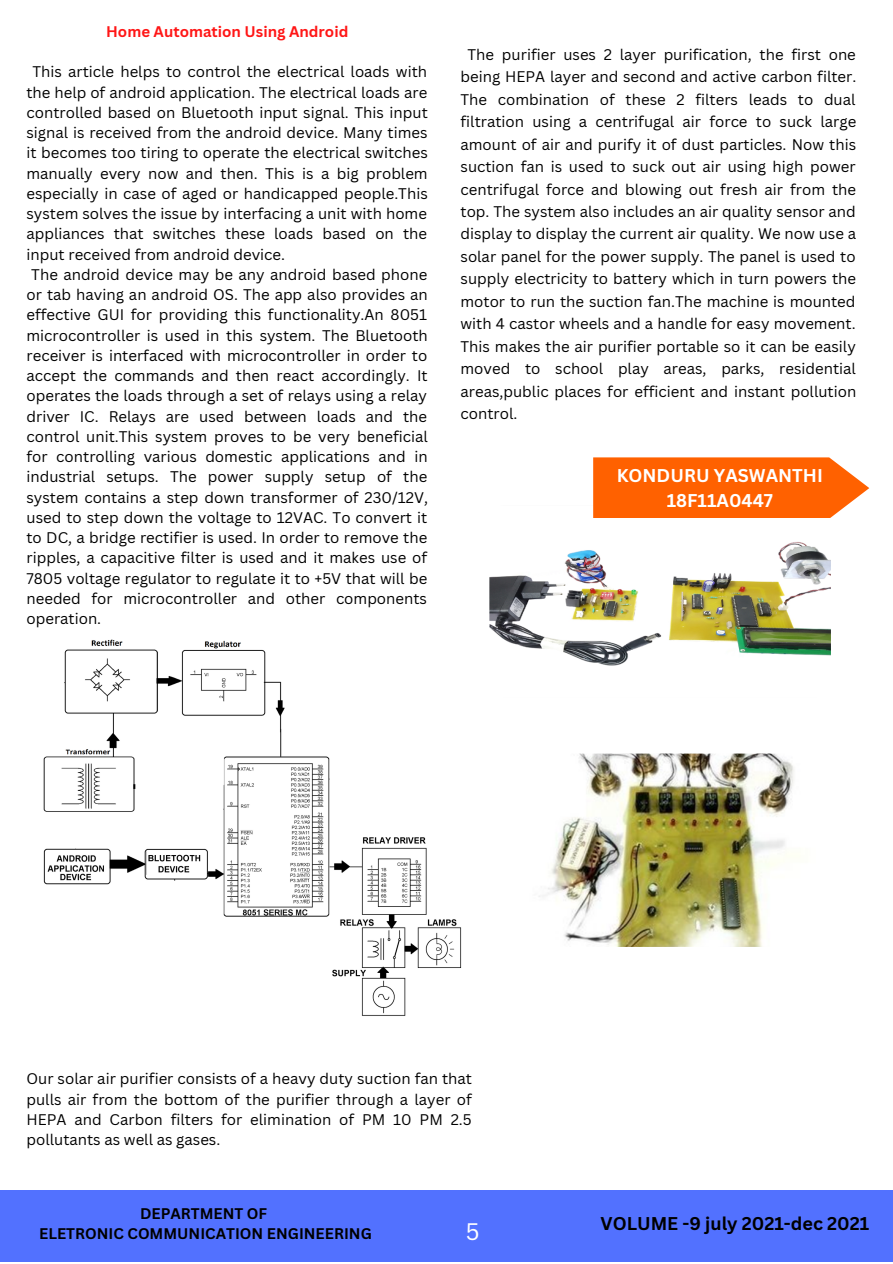
<style>
.page{position:relative;width:893px;height:1264px;background:#fff}
.page>*{position:absolute;margin:0;border:0;box-sizing:border-box;transform-origin:0 0}
.t1{font:23.25px "Canva Sans";color:#fff}
.t2{font:700 18px/24.8px "Canva Sans";color:#fff;text-align:center}
.t3{font:700 18px "Canva Sans";color:#000}
.t4{font:15px/22.5px "Canva Sans";color:#000;text-align:justify}
.t5{font:700 15px/20.2px "Canva Sans";color:#000;text-align:center}
.t6{font:700 15px "Canva Sans";color:#ff1616}
</style>
<div class="page">
<img style="left:525px;top:753px;width:344px;height:194px;border-radius:16px">
<img style="left:489px;top:505px;width:341px;height:192px;border-radius:16px">
<div style="left:0;top:1190px;width:892px;height:71px;background:#5271ff"></div>
<svg style="left:593px;top:457px;width:276px;height:60px;background:#fe6c12"></svg>
<img style="left:43px;top:639px;width:419px;height:377px">
<p class="t6" style="left:106px;top:21px;width:244px">Home Automation Using Android</p>
<p class="t4" style="left:32px;top:60px;width:396px">This article helps to control the electrical loads with</p>
<p class="t4" style="left:26px;top:81px;width:402px">the help of android application. The electrical loads are</p>
<p class="t4" style="left:26px;top:101px;width:403px">controlled based on Bluetooth input signal. This input</p>
<p class="t4" style="left:26px;top:121px;width:402px">signal is received from the android device. Many times</p>
<p class="t4" style="left:26px;top:141px;width:403px">it becomes too tiring to operate the electrical switches</p>
<p class="t4" style="left:26px;top:162px;width:402px">manually every now and then. This is a big problem</p>
<p class="t4" style="left:26px;top:182px;width:403px">especially in case of aged or handicapped people.This</p>
<p class="t4" style="left:26px;top:202px;width:402px">system solves the issue by interfacing a unit with home</p>
<p class="t4" style="left:26px;top:222px;width:402px">appliances that switches these loads based on the</p>
<p class="t4" style="left:26px;top:242px;width:260px">input received from android device.</p>
<p class="t4" style="left:31px;top:263px;width:397px">The android device may be any android based phone</p>
<p class="t4" style="left:26px;top:283px;width:403px">or tab having an android OS. The app also provides an</p>
<p class="t4" style="left:26px;top:303px;width:402px">effective GUI for providing this functionality.An 8051</p>
<p class="t4" style="left:26px;top:323px;width:403px">microcontroller is used in this system. The Bluetooth</p>
<p class="t4" style="left:26px;top:344px;width:402px">receiver is interfaced with microcontroller in order to</p>
<p class="t4" style="left:26px;top:364px;width:403px">accept the commands and then react accordingly. It</p>
<p class="t4" style="left:26px;top:384px;width:402px">operates the loads through a set of relays using a relay</p>
<p class="t4" style="left:26px;top:404px;width:402px">driver IC. Relays are used between loads and the</p>
<p class="t4" style="left:26px;top:425px;width:403px">control unit.This system proves to be very beneficial</p>
<p class="t4" style="left:26px;top:445px;width:402px">for controlling various domestic applications and in</p>
<p class="t4" style="left:26px;top:465px;width:402px">industrial setups. The power supply setup of the</p>
<p class="t4" style="left:26px;top:485px;width:403px">system contains a step down transformer of 230/12V,</p>
<p class="t4" style="left:26px;top:505px;width:402px">used to step down the voltage to 12VAC. To convert it</p>
<p class="t4" style="left:26px;top:526px;width:402px">to DC, a bridge rectifier is used. In order to remove the</p>
<p class="t4" style="left:26px;top:546px;width:402px">ripples, a capacitive filter is used and it makes use of</p>
<p class="t4" style="left:26px;top:566px;width:402px">7805 voltage regulator to regulate it to +5V that will be</p>
<p class="t4" style="left:26px;top:586px;width:402px">needed for microcontroller and other components</p>
<p class="t4" style="left:26px;top:607px;width:76px">operation.</p>
<p class="t4" style="left:460px;top:42px;width:397px;text-indent:7px">The purifier uses 2 layer purification, the first one being HEPA layer and second and active carbon filter.<br>The combination of these 2 filters leads to dual filtration using a centrifugal air force to suck large amount of air and purify it of dust particles. Now this suction fan is used to suck out air using high power centrifugal force and blowing out fresh air from the top. The system also includes an air quality sensor and display to display the current air quality. We now use a solar panel for the power supply. The panel is used to supply electricity to battery which in turn powers the motor to run the suction fan.The machine is mounted with 4 castor wheels and a handle for easy movement.<br>This makes the air purifier portable so it can be easily moved to school play areas, parks, residential areas,public places for efficient and instant pollution control.</p>
<p class="t2" style="left:616px;top:463px;width:208px">KONDURU YASWANTHI<br>18F11A0447</p>
<p class="t4" style="left:26px;top:1068px;width:447px;line-height:20.2px">Our solar air purifier consists of a heavy duty suction fan that pulls air from the bottom of the purifier through a layer of HEPA and Carbon filters for elimination of PM 10 PM 2.5 pollutants as well as gases.</p>
<p class="t5" style="left:39px;top:1202px;width:334px">DEPARTMENT OF<br>ELETRONIC COMMUNICATION ENGINEERING</p>
<p class="t3" style="left:600px;top:1210px;width:270px">VOLUME -9 july 2021-dec 2021</p>
<h1 class="t1" style="left:466px;top:1215px;width:15px">5</h1>
</div>
